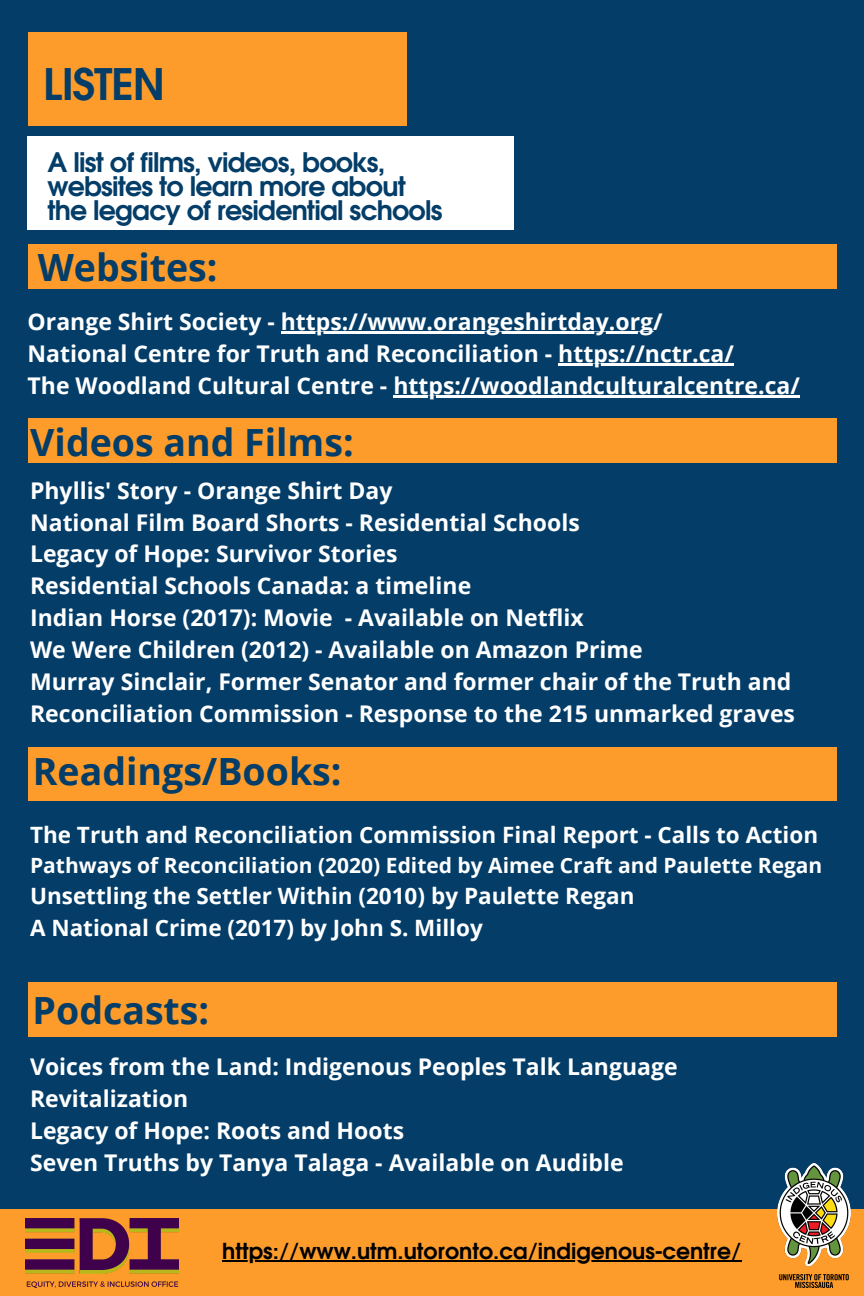
<style>
.page{position:relative;width:864px;height:1296px;background:#033d68}
.page>*{position:absolute;margin:0;border:0;box-sizing:border-box;transform-origin:0 0}
.t1{font:700 43.5px "Evolventa";letter-spacing:-.03em;color:#033d68}
.t2{font:700 37.5px "Open Sans";color:#033d68}
.t3{font:700 27px/24px "Evolventa";letter-spacing:-.03em;color:#033d68}
.t4{font:700 23px/31.9px "Open Sans";color:#fff}
.t5{font:700 22.5px "Open Sans";color:#fff}
.t6{font:700 22px "Evolventa";color:#000}
.t7{font:700 21px "Open Sans";color:#fff}
</style>
<div class="page">
<div style="left:28px;top:136px;width:486px;height:93px;background:#fff"></div>
<div style="left:28px;top:33px;width:378px;height:93px;background:#fd9c2b"></div>
<div style="left:28px;top:244px;width:808px;height:45px;background:#fd9c2b"></div>
<hr style="left:281px;top:332px;width:372px;height:2px;background:#fff">
<hr style="left:558px;top:364px;width:176px;height:2px;background:#fff">
<hr style="left:393px;top:396px;width:407px;height:2px;background:#fff">
<div style="left:28px;top:418px;width:809px;height:45px;background:#fd9c2b"></div>
<div style="left:28px;top:748px;width:809px;height:53px;background:#fd9c2b"></div>
<div style="left:28px;top:982px;width:808px;height:54px;background:#fd9c2b"></div>
<div style="left:0;top:1210px;width:864px;height:86px;background:#fd9c2b"></div>
<hr style="left:222px;top:1260px;width:519px;height:2px;background:#000">
<img style="left:25px;top:1218px;width:153px;height:70px">
<img style="left:778px;top:1164px;width:73px;height:124px">
<p class="t1" style="left:43px;top:65px;width:123px">LISTEN</p>
<p class="t3" style="left:47px;top:152px;width:397px">A list of films, videos, books, websites to learn more about the legacy of residential schools</p>
<p class="t2" style="left:38px;top:241px;width:181px">Websites:</p>
<p class="t4" style="left:28px;top:305px;width:637px">Orange Shirt Society - https://www.orangeshirtday.org/</p>
<p class="t4" style="left:28px;top:337px;width:708px">National Centre for Truth and Reconciliation - https://nctr.ca/</p>
<p class="t4" style="left:28px;top:369px;width:774px">The Woodland Cultural Centre - https://woodlandculturalcentre.ca/</p>
<p class="t2" style="left:30px;top:416px;width:325px">Videos and Films:</p>
<p class="t4" style="left:30px;top:474px;width:364px">Phyllis' Story - Orange Shirt Day</p>
<p class="t4" style="left:30px;top:506px;width:551px">National Film Board Shorts - Residential Schools</p>
<p class="t4" style="left:30px;top:538px;width:369px">Legacy of Hope: Survivor Stories</p>
<p class="t4" style="left:30px;top:569px;width:443px">Residential Schools Canada: a timeline</p>
<p class="t4" style="left:30px;top:601px;width:555px">Indian Horse (2017): Movie - Available on Netflix</p>
<p class="t4" style="left:30px;top:633px;width:614px">We Were Children (2012) - Available on Amazon Prime</p>
<p class="t4" style="left:30px;top:665px;width:766px">Murray Sinclair, Former Senator and former chair of the Truth and<br>Reconciliation Commission - Response to the 215 unmarked graves</p>
<p class="t2" style="left:33px;top:745px;width:310px">Readings/Books:</p>
<p class="t5" style="left:30px;top:819px;width:790px">The Truth and Reconciliation Commission Final Report - Calls to Action</p>
<p class="t7" style="left:30px;top:851px;width:794px">Pathways of Reconciliation (2020) Edited by Aimee Craft and Paulette Regan</p>
<p class="t5" style="left:30px;top:880px;width:606px">Unsettling the Settler Within (2010) by Paulette Regan</p>
<p class="t5" style="left:30px;top:912px;width:454px">A National Crime (2017) by John S. Milloy</p>
<p class="t2" style="left:33px;top:984px;width:178px">Podcasts:</p>
<p class="t4" style="left:30px;top:1050px;width:649px">Voices from the Land: Indigenous Peoples Talk Language<br>Revitalization</p>
<p class="t4" style="left:30px;top:1114px;width:376px">Legacy of Hope: Roots and Hoots</p>
<p class="t4" style="left:30px;top:1146px;width:595px">Seven Truths by Tanya Talaga - Available on Audible</p>
<p class="t6" style="left:222px;top:1242px;width:521px">https://www.utm.utoronto.ca/indigenous-centre/</p>
</div>
